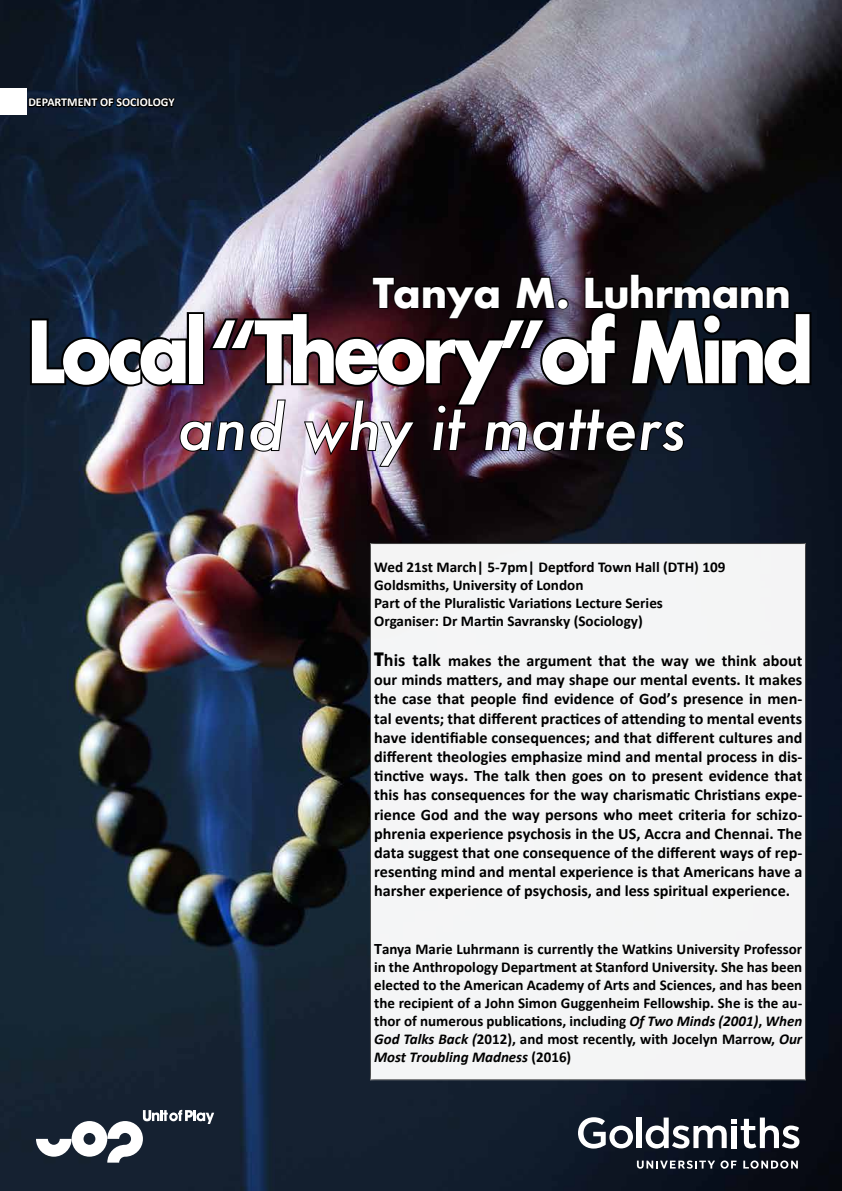
<style>
.page{position:relative;width:842px;height:1191px;background:#fff}
.page>*{position:absolute;margin:0;border:0;box-sizing:border-box;transform-origin:0 0}
.t1{font:700 83.2px "Futura";letter-spacing:-.08em;color:#fff;scale:.9 1}
.t2{font:italic 500 60px "Futura";color:#fff}
.t3{font:700 40px "Futura";letter-spacing:-.02em;color:#fff}
.t4{font:700 16px/19.2px "Calibri";color:#000;text-align:justify}
.t5{font:700 15px/18px "Calibri";color:#000}
.t6{font:700 12px "Calibri";color:#fff}
.s1{font-family:"Futura";font-size:18px}
.s2{font-size:18px}
.s3{font-size:16px}
.s4{font-style:italic}
</style>
<div class="page">
<img style="left:0;top:0;width:842px;height:1191px">
<svg style="left:36px;top:1109px;width:178px;height:53px"></svg>
<div style="left:0;top:89px;width:26px;height:26px;background:#fff"></div>
<svg style="left:26px;top:87px;width:151px;height:29px;background:#0c1728"></svg>
<img style="left:28px;top:272px;width:785px;height:196px">
<div style="left:367px;top:541px;width:439px;height:540px;background:#f4f5f6"></div>
<svg style="left:578px;top:1117px;width:55px;height:31px"></svg>
<div style="left:637px;top:1117px;width:5px;height:31px;background:#fff"></div>
<svg style="left:646px;top:1117px;width:153px;height:31px"></svg>
<svg style="left:637px;top:1160px;width:99px;height:8px"></svg>
<svg style="left:743px;top:1160px;width:55px;height:8px"></svg>
<p class="t6" style="left:28px;top:95px;width:148px">DEPARTMENT OF SOCIOLOGY</p>
<h3 class="t3" style="left:373px;top:263px;width:420px">Tanya M. Luhrmann</h3>
<h1 class="t1" style="left:26px;top:292px;width:877px">Local “Theory”of Mind</h1>
<h2 class="t2" style="left:178px;top:386px;width:510px">and why it matters</h2>
<p class="t5" style="left:374px;top:558px;width:353px">Wed 21st March| 5-7pm| Deptford Town Hall (DTH) 109<br>Goldsmiths, University of London<br>Part of the Pluralistic Variations Lecture Series Organiser: Dr Martin Savransky (Sociology)</p>
<p class="t4" style="left:374px;top:651px;width:430px"><span class="s1">T</span><span class="s2">his talk</span> makes the argument that the way we think about our minds matters, and may shape our mental events. It makes the case that people find evidence of God’s presence in men&shy;tal events; that different practices of attending to mental events have identifiable consequences; and that different cultures and different theologies emphasize mind and mental process in dis&shy;tinctive ways. The talk then goes on to present evidence that this has consequences for the way charismatic Christians expe&shy;rience God and the way persons who meet criteria for schizo&shy;phrenia experience psychosis in the US, Accra and Chennai. The data suggest that one consequence of the different ways of rep&shy;resenting mind and mental experience is that Americans have a harsher experience of psychosis, and less spiritual experience.</p>
<p class="t5" style="left:374px;top:940px;width:430px;text-align:justify"><span class="s3">T</span>anya Marie Luhrmann is currently the Watkins University Professor in the Anthropology Department at Stanford University. She has been elected to the American Academy of Arts and Sciences, and has been the recipient of a John Simon Guggenheim Fellowship. She is the au&shy;thor of numerous publications, including <span class="s4">Of Two Minds (2001)</span>, <span class="s4">When God Talks Back (</span>2012), and most recently, with Jocelyn Marrow, <span class="s4">Our Most Troubling Madness</span> (2016)</p>
</div>
